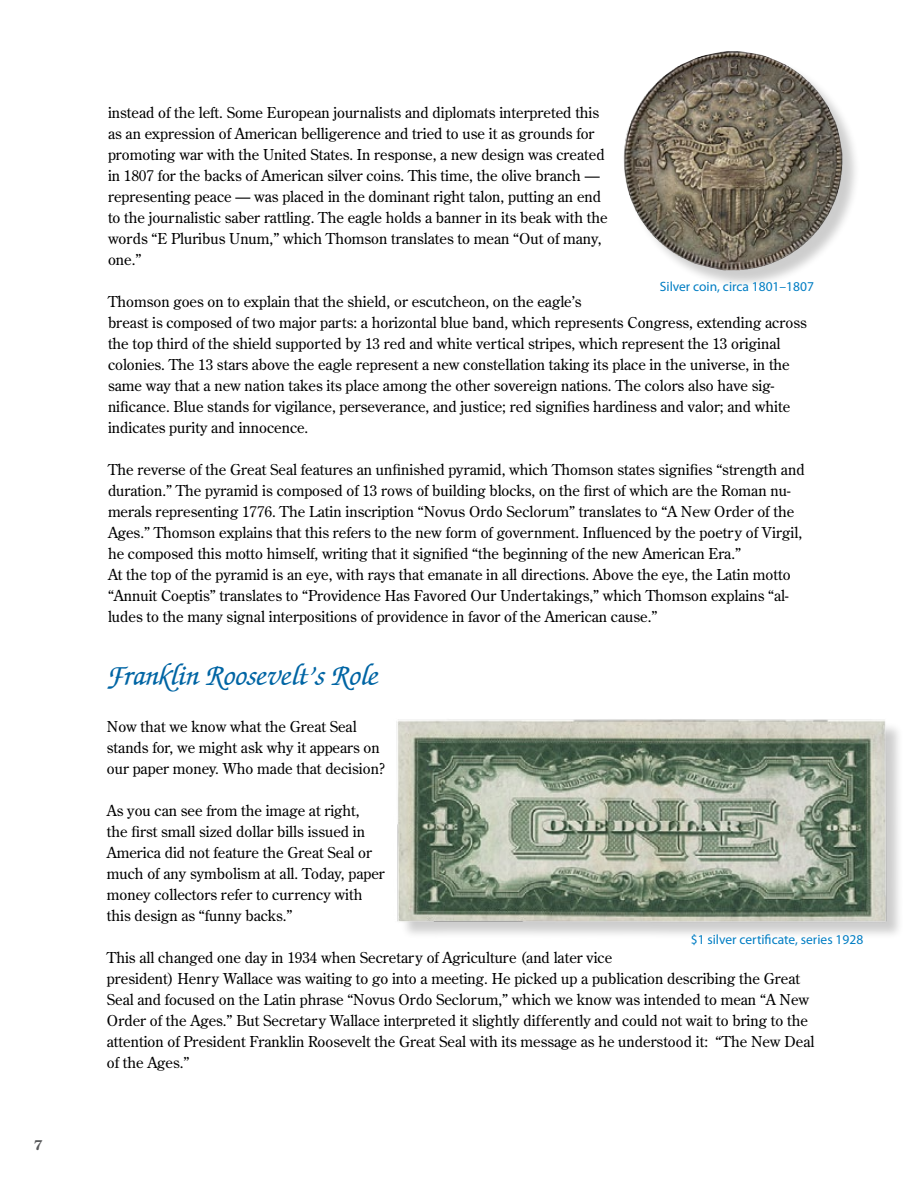
<style>
.page{position:relative;width:918px;height:1188px;background:#fff}
.page>*{position:absolute;margin:0;border:0;box-sizing:border-box;transform-origin:0 0}
.t1{font:italic 500 30px "Zapf Chancery IT Cby BT";color:#0065a4}
.t2{font:15px/21px "Century Old Style Std";color:#000}
.t3{font:13.5px "Myriad Pro";color:#007dc3}
.t4{font:700 13.5px "Century Old Style Std";color:#58595b}
</style>
<div class="page">
<div style="left:400px;top:721px;width:504px;height:218px;background:#000;opacity:.2"></div>
<img style="left:396px;top:719px;width:496px;height:206px">
<div style="left:625px;top:53px;width:236px;height:236px;background:#000;opacity:.2"></div>
<img style="left:623px;top:55px;width:182px;height:217px">
<p class="t4" style="left:34px;top:1136px;width:10px">7</p>
<p class="t2" style="left:108px;top:102px;width:501px">instead of the left. Some European journalists and diplomats interpreted this as an expression of American belligerence and tried to use it as grounds for promoting war with the United States. In response, a new design was created in 1807 for the backs of American silver coins. This time, the olive branch — representing peace — was placed in the dominant right talon, putting an end to the journalistic saber rattling. The eagle holds a banner in its beak with the words “E Pluribus Unum,” which Thomson translates to mean “Out of many, one.”</p>
<p class="t2" style="left:108px;top:291px;width:700px">Thomson goes on to explain that the shield, or escutcheon, on the eagle’s<br>breast is composed of two major parts: a horizontal blue band, which represents Congress, extending across the top third of the shield supported by 13 red and white vertical stripes, which represent the 13 original colonies. The 13 stars above the eagle represent a new constellation taking its place in the universe, in the same way that a new nation takes its place among the other sovereign nations. The colors also have sig&shy;nificance. Blue stands for vigilance, perseverance, and justice; red signifies hardiness and valor; and white indicates purity and innocence.</p>
<p class="t2" style="left:108px;top:459px;width:698px">The reverse of the Great Seal features an unfinished pyramid, which Thomson states signifies “strength and duration.” The pyramid is composed of 13 rows of building blocks, on the first of which are the Roman nu&shy;merals representing 1776. The Latin inscription “Novus Ordo Seclorum” translates to “A New Order of the Ages.” Thomson explains that this refers to the new form of government. Influenced by the poetry of Virgil, he composed this motto himself, writing that it signified “the beginning of the new American Era.”<br>At the top of the pyramid is an eye, with rays that emanate in all directions. Above the eye, the Latin motto “Annuit Coeptis” translates to “Providence Has Favored Our Undertakings,” which Thomson explains “al&shy;ludes to the many signal interpositions of providence in favor of the American cause.”</p>
<h1 class="t1" style="left:109px;top:660px;width:272px">Franklin Roosevelt’s Role</h1>
<p class="t2" style="left:107px;top:715px;width:280px">Now that we know what the Great Seal stands for, we might ask why it appears on our paper money. Who made that decision?</p>
<p class="t2" style="left:107px;top:799px;width:279px">As you can see from the image at right,<br>the first small sized dollar bills issued in America did not feature the Great Seal or much of any symbolism at all. Today, paper money collectors refer to currency with this design as “funny backs.”</p>
<p class="t2" style="left:107px;top:946px;width:709px">This all changed one day in 1934 when Secretary of Agriculture (and later vice<br>president) Henry Wallace was waiting to go into a meeting. He picked up a publication describing the Great Seal and focused on the Latin phrase “Novus Ordo Seclorum,” which we know was intended to mean “A New Order of the Ages.” But Secretary Wallace interpreted it slightly differently and could not wait to bring to the attention of President Franklin Roosevelt the Great Seal with its message as he understood it: “The New Deal of the Ages.”</p>
<p class="t3" style="left:660px;top:278px;width:156px">Silver coin, circa 1801–1807</p>
<p class="t3" style="left:691px;top:931px;width:174px">$1 silver certificate, series 1928</p>
</div>
